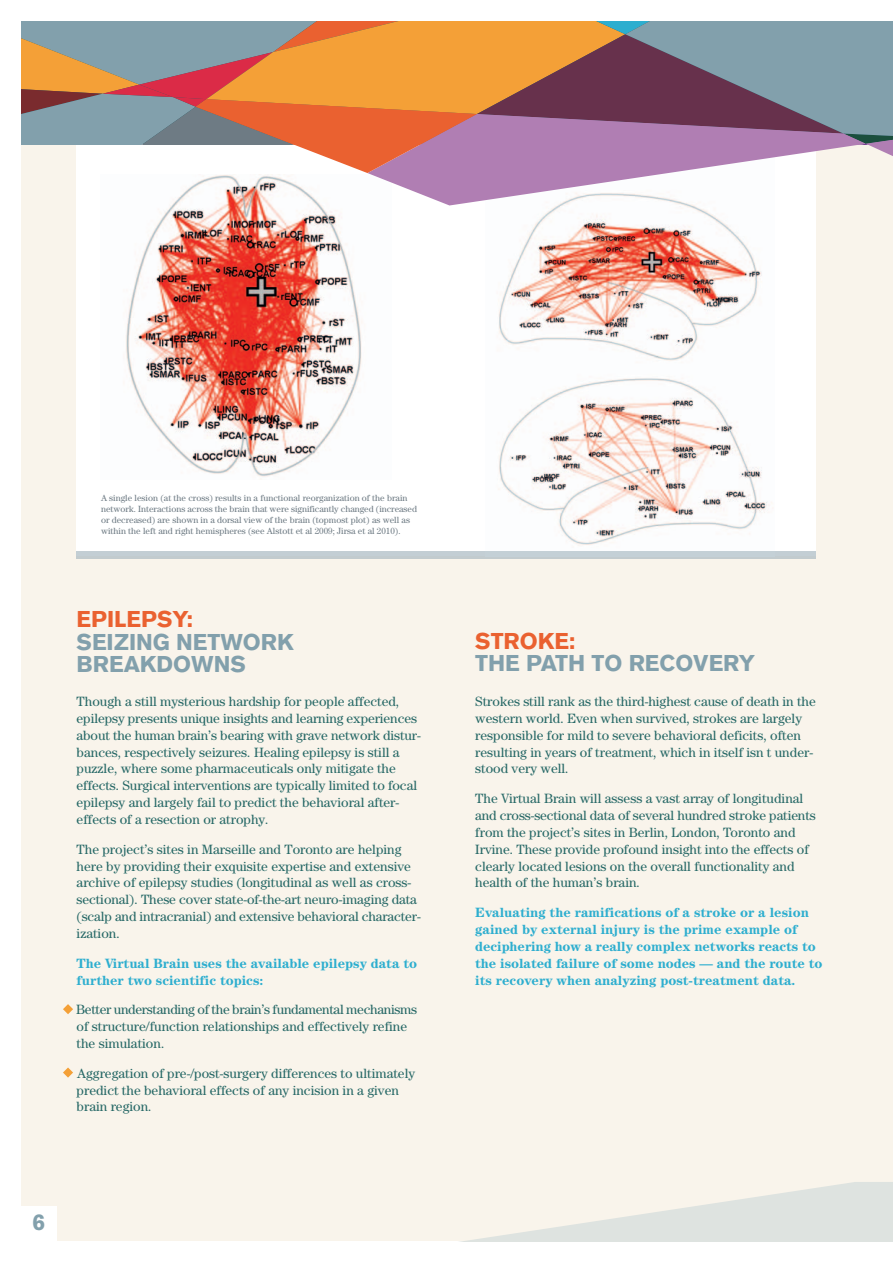
<style>
.page{position:relative;width:893px;height:1263px;background:#fff}
.page>*{position:absolute;margin:0;border:0;box-sizing:border-box;transform-origin:0 0}
.t1{font:900 22.5px/22.5px "Akzidenz Grotesk";color:#82a0ac}
.t2{font:900 22.5px "Akzidenz Grotesk";color:#ea6130}
.t3{font:13.5px/16.8px "Century";color:#266866}
.t4{font:700 13.5px/16.8px "Century";color:#2daecf}
.t5{font:9px/11.2px "Century";color:#6e7b84}
</style>
<div class="page">
<div style="left:21px;top:21px;width:871px;height:1220px;background:#f9f4eb"></div>
<svg style="left:467px;top:1182px;width:425px;height:59px"></svg>
<div style="left:77px;top:144px;width:738px;height:412px;background:#fff"></div>
<img style="left:498px;top:217px;width:274px;height:329px">
<img style="left:126px;top:217px;width:236px;height:263px">
<div style="left:77px;top:551px;width:738px;height:8px;background:#c2cbce"></div>
<div style="left:77px;top:551px;width:738px;height:5px;background:#c3ced4"></div>
<div style="left:21px;top:1206px;width:35px;height:35px;background:#fff"></div>
<svg style="left:21px;top:21px;width:871px;height:196px"></svg>
<svg style="left:63px;top:1004px;width:10px;height:10px"></svg>
<svg style="left:63px;top:1068px;width:10px;height:10px"></svg>
<p class="t5" style="left:101px;top:493px;width:317px">A single lesion (at the cross) results in a functional reorganization of the brain network. Interactions across the brain that were significantly changed (increased or decreased) are shown in a dorsal view of the brain (topmost plot) as well as within the left and right hemispheres (see Alstott et al 2009; Jirsa et al 2010).</p>
<h1 class="t2" style="left:77px;top:611px;width:118px">EPILEPSY:</h1>
<h1 class="t1" style="left:77px;top:633px;width:219px">SEIZING NETWORK<br>BREAKDOWNS</h1>
<p class="t3" style="left:77px;top:694px;width:346px">Though a still mysterious hardship for people affected, epilepsy presents unique insights and learning experiences about the human brain’s bearing with grave network distur&shy;bances, respectively seizures. Healing epilepsy is still a puzzle, where some pharmaceuticals only mitigate the effects. Surgical interventions are typically limited to focal epilepsy and largely fail to predict the behavioral after&shy;effects of a resection or atrophy.</p>
<p class="t3" style="left:77px;top:842px;width:346px">The project’s sites in Marseille and Toronto are helping here by providing their exquisite expertise and extensive archive of epilepsy studies (longitudinal as well as cross&shy;sectional). These cover state-of-the-art neuro-imaging data (scalp and intracranial) and extensive behavioral character&shy;ization.</p>
<p class="t4" style="left:77px;top:956px;width:342px">The Virtual Brain uses the available epilepsy data to further two scientific topics:</p>
<p class="t3" style="left:76px;top:1002px;width:342px">Better understanding of the brain’s fundamental mechanisms of structure/function relationships and effectively refine the simulation.</p>
<p class="t3" style="left:77px;top:1066px;width:340px">Aggregation of pre-/post-surgery differences to ultimately predict the behavioral effects of any incision in a given brain region.</p>
<h1 class="t1" style="left:33px;top:1213px;width:14px">6</h1>
<h1 class="t2" style="left:475px;top:633px;width:101px">STROKE:</h1>
<h1 class="t1" style="left:475px;top:655px;width:281px">THE PATH TO RECOVERY</h1>
<p class="t3" style="left:475px;top:694px;width:342px">Strokes still rank as the third-highest cause of death in the western world. Even when survived, strokes are largely responsible for mild to severe behavioral deficits, often resulting in years of treatment, which in itself isn t under&shy;stood very well.</p>
<p class="t3" style="left:475px;top:791px;width:342px">The Virtual Brain will assess a vast array of longitudinal and cross-sectional data of several hundred stroke patients from the project’s sites in Berlin, London, Toronto and Irvine. These provide profound insight into the effects of clearly located lesions on the overall functionality and health of the human’s brain.</p>
<p class="t4" style="left:475px;top:905px;width:349px">Evaluating the ramifications of a stroke or a lesion gained by external injury is the prime example of deciphering how a really complex networks reacts to the isolated failure of some nodes — and the route to its recovery when analyzing post-treatment data.</p>
</div>
